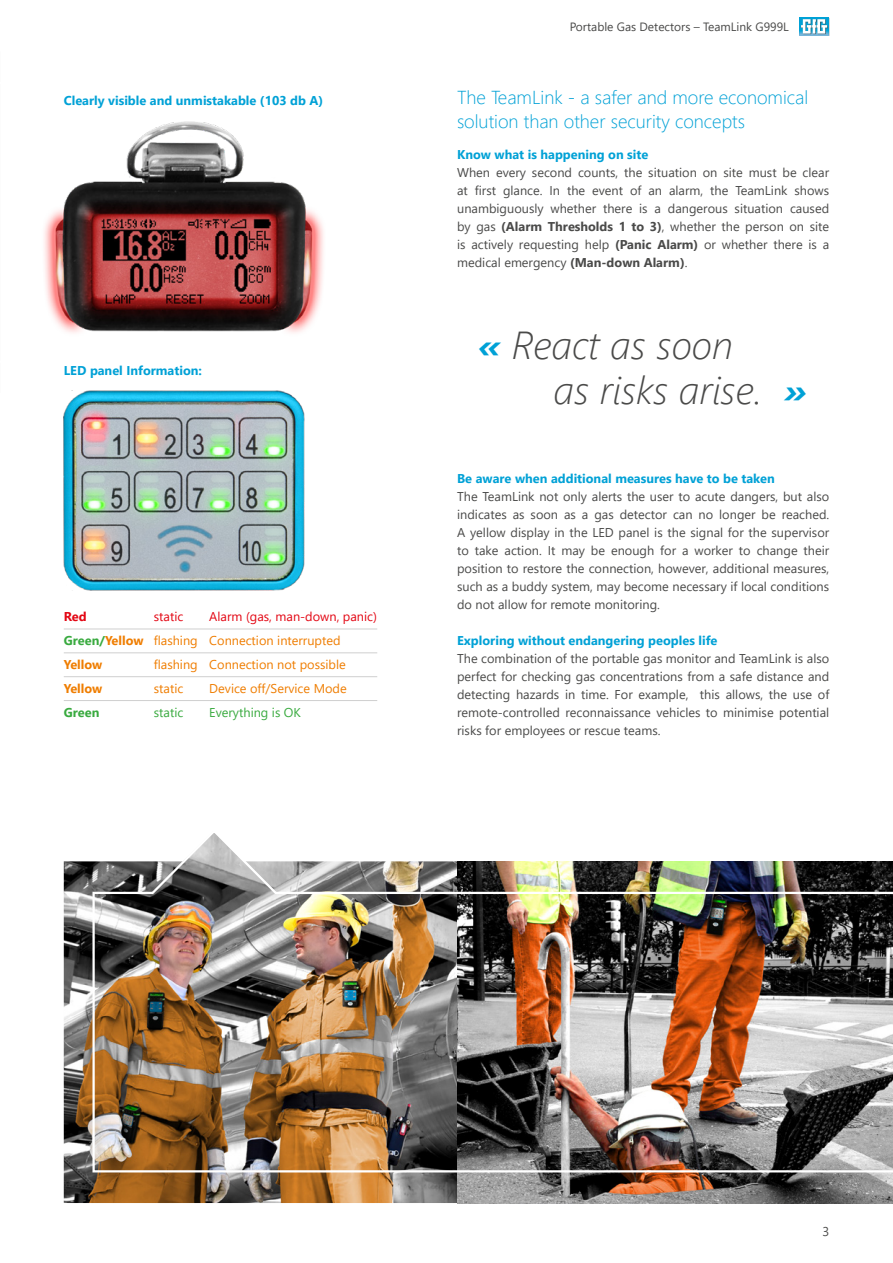
<style>
.page{position:relative;width:893px;height:1263px;background:#fff}
.page>*{position:absolute;margin:0;border:0;box-sizing:border-box;transform-origin:0 0}
.t1{font:italic 300 39px/45px "Segoe UI";color:#4a4a49}
.t2{font:300 18.75px/24px "Segoe UI";color:#00a1d6}
.t3{font:12.75px/18px "Segoe UI";color:#4a4a49;text-align:justify}
.t4{font:700 12.75px "Segoe UI";color:#00a1d6}
.t5{font:12.75px/24px "Segoe UI";color:#ef7d00}
.t6{font:12.75px "Segoe UI";color:#39aa3f}
.t7{font:12.75px "Segoe UI";color:#e30613}
.t8{font:700 12.75px "Segoe UI";color:#ef7d00}
.t9{font:700 12.75px "Segoe UI";color:#39aa3f}
.t10{font:700 12.75px "Segoe UI";color:#e30613}
.t11{font:12px "Segoe UI";color:#4a4a49}
.s1{color:#e30613}
.s2{font-weight:700;color:#39aa3f}
.s3{font-weight:700}
.s4{font-weight:700;color:#00a1d6}
</style>
<div class="page">
<img style="left:64px;top:861px;width:393px;height:342px">
<img style="left:457px;top:1173px;width:436px;height:30px">
<svg style="left:799px;top:17px;width:30px;height:19px"></svg>
<img style="left:91px;top:833px;width:802px;height:340px">
<img style="left:63px;top:391px;width:242px;height:199px">
<img style="left:44px;top:121px;width:280px;height:212px">
<hr style="left:64px;top:629px;width:313px;height:1px;background:#cfcfcf">
<hr style="left:64px;top:700px;width:313px;height:1px;background:#cfcfcf">
<hr style="left:64px;top:676px;width:313px;height:1px;background:#cfcfcf">
<hr style="left:64px;top:652px;width:313px;height:1px;background:#cfcfcf">
<p class="t4" style="left:64px;top:88px;width:261px">Clearly visible and unmistakable (103 db A)</p>
<p class="t4" style="left:64px;top:358px;width:140px">LED panel Information:</p>
<p class="t5" style="left:64px;top:603px;width:315px;text-indent:146px"><span class="s1">Alarm (gas, man-down, panic)<br></span><span class="s2">Green/</span><span class="s3">Yellow</span> flashing Connection interrupted<br><span class="s3">Yellow</span></p>
<p class="t10" style="left:64px;top:604px;width:24px">Red</p>
<p class="t7" style="left:154px;top:604px;width:31px">static</p>
<p class="t5" style="left:154px;top:651px;width:194px">flashing Connection not possible</p>
<p class="t8" style="left:64px;top:676px;width:40px">Yellow</p>
<p class="t5" style="left:154px;top:675px;width:31px">static</p>
<p class="t5" style="left:209px;top:675px;width:139px">Device off/Service Mode</p>
<p class="t9" style="left:64px;top:700px;width:37px">Green</p>
<p class="t6" style="left:154px;top:700px;width:31px">static</p>
<p class="t6" style="left:209px;top:700px;width:93px">Everything is OK</p>
<p class="t11" style="left:570px;top:15px;width:221px">Portable Gas Detectors – TeamLink G999L</p>
<h2 class="t2" style="left:457px;top:84px;width:353px">The TeamLink - a safer and more economical solution than other security concepts</h2>
<p class="t4" style="left:457px;top:142px;width:193px">Know what is happening on site</p>
<p class="t3" style="left:457px;top:162px;width:374px">When every second counts, the situation on site must be clear at first glance. In the event of an alarm, the TeamLink shows unambiguously whether there is a dangerous situation caused by gas <span class="s3">(Alarm Thresholds 1 to 3)</span>, whether the person on site is actively requesting help <span class="s3">(Panic Alarm)</span> or whether there is a medical emergency <span class="s3">(Man-down Alarm)</span>.</p>
<h1 class="t1" style="left:554px;top:316px;width:255px;text-indent:-75px"><span class="s4">«</span> React as soon<br>as risks arise. <span class="s4">»</span></h1>
<p class="t4" style="left:457px;top:466px;width:319px">Be aware when additional measures have to be taken</p>
<p class="t3" style="left:457px;top:486px;width:374px">The TeamLink not only alerts the user to acute dangers, but also indicates as soon as a gas detector can no longer be reached.<br>A yellow display in the LED panel is the signal for the supervisor to take action. It may be enough for a worker to change their position to restore the connection, however, additional measures, such as a buddy system, may become necessary if local conditions do not allow for remote monitoring.</p>
<p class="t4" style="left:457px;top:629px;width:262px">Exploring without endangering peoples life</p>
<p class="t3" style="left:457px;top:648px;width:374px">The combination of the portable gas monitor and TeamLink is also perfect for checking gas concentrations from a safe distance and detecting hazards in time. For example, this allows, the use of remote-controlled reconnaissance vehicles to minimise potential risks for employees or rescue teams.</p>
<p class="t3" style="left:822px;top:1221px;width:8px">3</p>
</div>
